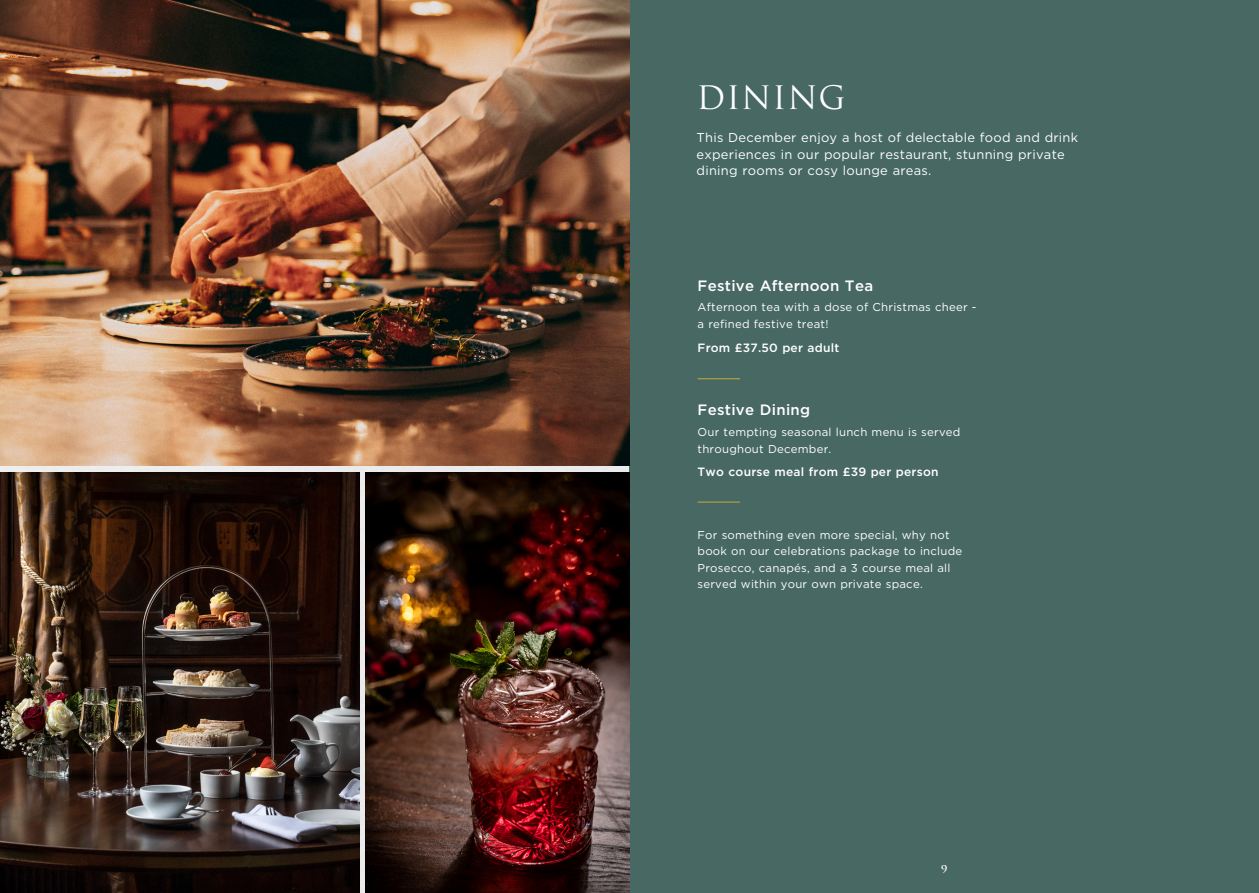
<style>
.page{position:relative;width:1259px;height:893px;background:#fff}
.page>*{position:absolute;margin:0;border:0;box-sizing:border-box;transform-origin:0 0}
.t1{font:31.5px "Trajan Pro";letter-spacing:.04em;color:#fff}
.t2{font:500 15px "Gotham";letter-spacing:.02em;color:#fff}
.t3{font:12.9px/16.5px "Gotham";letter-spacing:.02em;color:#fff}
.t4{font:500 12px "Gotham";letter-spacing:.02em;color:#fff}
.t5{font:11.4px/16.5px "Gotham";letter-spacing:.02em;color:#fff}
.t6{font:700 10.5px "Trajan Pro";color:#fff}
</style>
<div class="page">
<div style="left:629px;top:0;width:630px;height:893px;background:#476863"></div>
<hr style="left:697px;top:378px;width:43px;height:1px;background:#c9a941">
<hr style="left:697px;top:502px;width:43px;height:1px;background:#c9a941">
<img style="left:0;top:0;width:629px;height:466px">
<img style="left:0;top:472px;width:359px;height:421px">
<img style="left:366px;top:472px;width:263px;height:421px">
<h1 class="t1" style="left:696px;top:77px;width:150px">DINING</h1>
<p class="t3" style="left:696px;top:129px;width:383px">This December enjoy a host of delectable food and drink experiences in our popular restaurant, stunning private dining rooms or cosy lounge areas.</p>
<h2 class="t2" style="left:697px;top:275px;width:177px">Festive Afternoon Tea</h2>
<p class="t5" style="left:697px;top:299px;width:280px">Afternoon tea with a dose of Christmas cheer - a refined festive treat!</p>
<p class="t4" style="left:697px;top:339px;width:143px">From £37.50 per adult</p>
<h2 class="t2" style="left:697px;top:400px;width:114px">Festive Dining</h2>
<p class="t5" style="left:697px;top:423px;width:264px">Our tempting seasonal lunch menu is served throughout December.</p>
<p class="t4" style="left:697px;top:464px;width:243px">Two course meal from £39 per person</p>
<p class="t5" style="left:697px;top:526px;width:266px">For something even more special, why not book on our celebrations package to include Prosecco, canapés, and a 3 course meal all served within your own private space.</p>
<p class="t6" style="left:941px;top:863px;width:8px">9</p>
</div>
